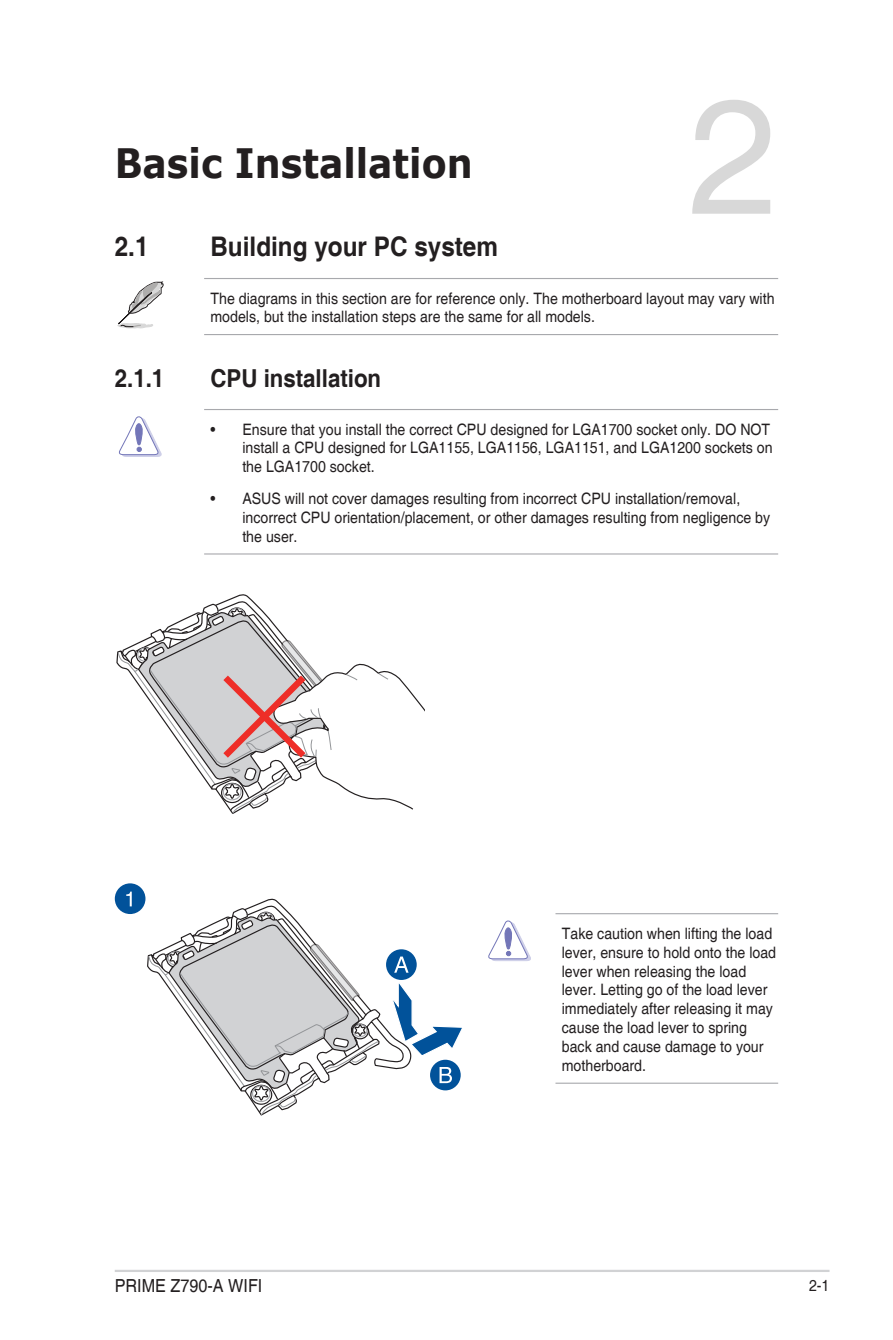
<style>
.page{position:relative;width:893px;height:1340px;background:#fff}
.page>*{position:absolute;margin:0;border:0;box-sizing:border-box;transform-origin:0 0}
.t1{font:162px "Helvetica";color:#d8d8d8}
.t2{font:700 40.5px "Verdana";color:#231f20;scale:.9 1}
.t3{font:700 27px "Helvetica";color:#231f20;scale:.9 1}
.t4{font:700 24.75px "Helvetica";color:#231f20;scale:.9 1}
.t5{font:18px "Helvetica";color:#231f20;scale:.9 1}
.t6{font:15.75px/18.9px "Helvetica";color:#231f20;scale:.9 1}
</style>
<div class="page">
<hr style="left:115px;top:1269px;width:714px;height:2px;background:#d1d2d4">
<hr style="left:204px;top:278px;width:574px;height:1px;background:#a8a9ad">
<hr style="left:204px;top:334px;width:574px;height:1px;background:#a8a9ad">
<svg style="left:117px;top:281px;width:47px;height:48px"></svg>
<hr style="left:204px;top:409px;width:574px;height:1px;background:#a8a9ad">
<hr style="left:204px;top:553px;width:574px;height:1px;background:#a8a9ad">
<svg style="left:119px;top:416px;width:43px;height:41px"></svg>
<div style="left:115px;top:883px;width:30px;height:31px;background:#01529a;border-radius:50%"></div>
<svg style="left:126px;top:891px;width:6px;height:15px"></svg>
<svg style="left:147px;top:898px;width:267px;height:218px"></svg>
<svg style="left:148px;top:904px;width:231px;height:211px"></svg>
<div style="left:386px;top:949px;width:31px;height:31px;background:#01529a;border-radius:50%"></div>
<svg style="left:390px;top:956px;width:72px;height:101px"></svg>
<div style="left:430px;top:1059px;width:31px;height:31px;background:#01529a;border-radius:50%"></div>
<svg style="left:440px;top:1067px;width:12px;height:16px"></svg>
<svg style="left:117px;top:600px;width:307px;height:214px"></svg>
<hr style="left:555px;top:913px;width:223px;height:1px;background:#a8a9ad">
<hr style="left:555px;top:1082px;width:223px;height:1px;background:#a8a9ad">
<svg style="left:488px;top:920px;width:43px;height:41px"></svg>
<h2 class="t2" style="left:115px;top:134px;width:399px">Basic Installation</h2>
<h3 class="t3" style="left:115px;top:230px;width:39px">2.1</h3>
<h3 class="t3" style="left:210px;top:230px;width:321px">Building your PC system</h3>
<h1 class="t1" style="left:688px;top:63px;width:92px">2</h1>
<p class="t6" style="left:210px;top:289px;width:628px">The diagrams in this section are for reference only. The motherboard layout may vary with models, but the installation steps are the same for all models.</p>
<h3 class="t4" style="left:115px;top:363px;width:57px">2.1.1</h3>
<h3 class="t4" style="left:210px;top:363px;width:191px">CPU installation</h3>
<p class="t6" style="left:242px;top:420px;width:591px;text-indent:-32px">• Ensure that you install the correct CPU designed for LGA1700 socket only. DO NOT install a CPU designed for LGA1155, LGA1156, LGA1151, and LGA1200 sockets on the LGA1700 socket.</p>
<p class="t6" style="left:242px;top:489px;width:588px;text-indent:-32px">• ASUS will not cover damages resulting from incorrect CPU installation/removal, incorrect CPU orientation/placement, or other damages resulting from negligence by the user.</p>
<p class="t6" style="left:562px;top:924px;width:240px">Take caution when lifting the load lever, ensure to hold onto the load lever when releasing the load lever. Letting go of the load lever immediately after releasing it may cause the load lever to spring back and cause damage to your motherboard.</p>
<p class="t5" style="left:115px;top:1275px;width:166px">PRIME Z790-A WIFI</p>
<p class="t6" style="left:809px;top:1276px;width:24px">2-1</p>
</div>
